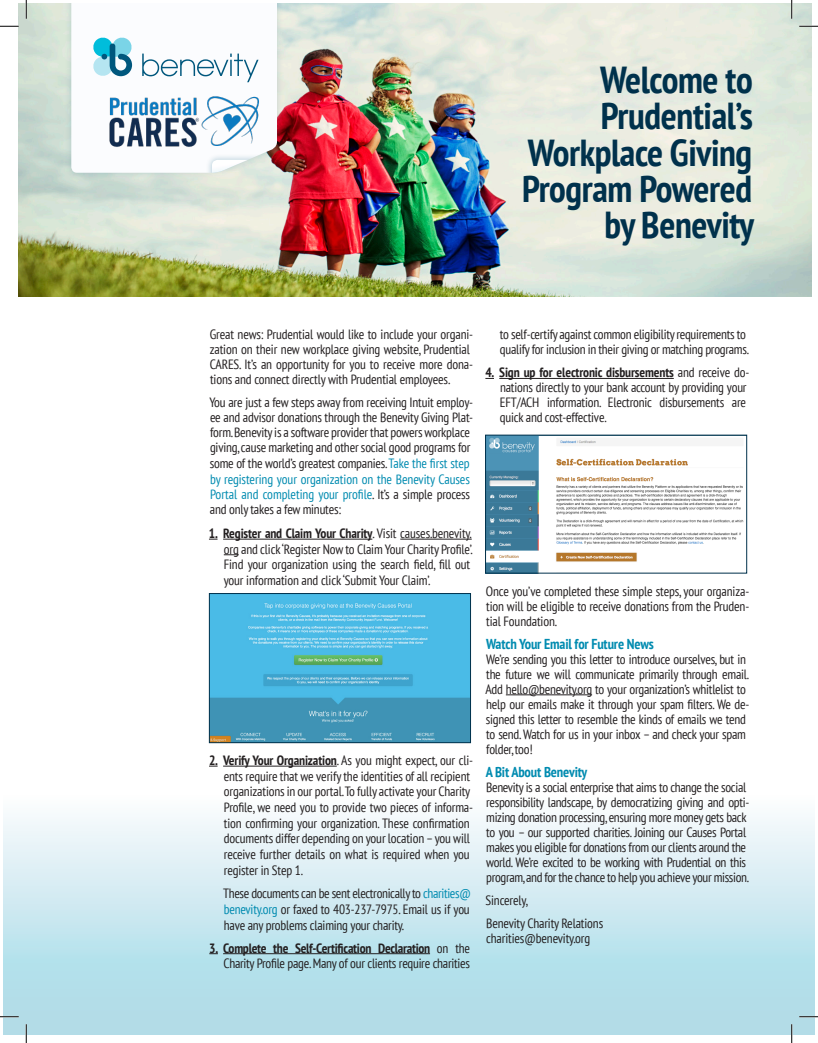
<style>
.page{position:relative;width:818px;height:1043px;background:#fff}
.page>*{position:absolute;margin:0;border:0;box-sizing:border-box;transform-origin:0 0}
.t1{font:700 condensed 37.5px/36.2px "PT Sans";letter-spacing:-.01em;color:#00314c;text-align:right}
.Sub_Head{font:700 condensed 14.38px "PT Sans";letter-spacing:-.01em;color:#008bb0}
.Body{font:condensed 13.5px/15px "PT Sans";letter-spacing:-.015em;color:#231f20}
.s1{color:#008bb0}
.s2{font-weight:700}
</style>
<div class="page">
<img style="left:18px;top:4px;width:793px;height:292px">
<div style="left:4px;top:772px;width:810px;height:262px;background:linear-gradient(to bottom,#fff,#a4d7e5)"></div>
<hr style="left:223px;top:539px;width:149px;height:1px;background:#231f20">
<hr style="left:400px;top:539px;width:71px;height:1px;background:#231f20">
<svg style="left:224px;top:554px;width:15px;height:1px"></svg>
<hr style="left:223px;top:765px;width:114px;height:1px;background:#231f20">
<hr style="left:223px;top:953px;width:207px;height:1px;background:#231f20">
<hr style="left:499px;top:378px;width:174px;height:1px;background:#231f20">
<hr style="left:506px;top:694px;width:86px;height:1px;background:#231f20">
<img style="left:211px;top:595px;width:258px;height:146px">
<div style="left:209px;top:593px;width:262px;height:150px;border:1px solid #00314c"></div>
<img style="left:487px;top:437px;width:257px;height:134px">
<div style="left:485px;top:435px;width:262px;height:138px;border:1px solid #00314c"></div>
<div style="left:65px;top:4px;width:218px;height:175px;background:#00577d;opacity:.15"></div>
<svg style="left:71px;top:4px;width:206px;height:169px"></svg>
<div style="left:205px;top:153px;width:72px;height:20px;background:#00577d;opacity:.3"></div>
<svg style="left:92px;top:37px;width:40px;height:28px"></svg>
<svg style="left:142px;top:54px;width:116px;height:11px"></svg>
<img style="left:86px;top:65px;width:190px;height:114px">
<svg style="left:0;top:25px;width:19px;height:2px"></svg>
<svg style="left:799px;top:25px;width:19px;height:2px"></svg>
<svg style="left:0;top:1015px;width:19px;height:2px"></svg>
<svg style="left:799px;top:1015px;width:19px;height:2px"></svg>
<svg style="left:25px;top:0;width:2px;height:19px"></svg>
<svg style="left:25px;top:1024px;width:2px;height:18px"></svg>
<svg style="left:790px;top:0;width:2px;height:19px"></svg>
<svg style="left:790px;top:1024px;width:2px;height:18px"></svg>
<p class="t1" style="left:522px;top:61px;width:234px">Welcome to<br>Prudential’s<br>Workplace Giving<br>Program Powered by Benevity</p>
<p class="Body" style="left:210px;top:327px;width:265px">Great news: Prudential would like to include your organi&shy;zation on their new workplace giving website, Prudential CARES. It’s an opportunity for you to receive more dona&shy;tions and connect directly with Prudential employees.</p>
<p class="Body" style="left:209px;top:395px;width:265px">You are just a few steps away from receiving Intuit employ&shy;ee and advisor donations through the Benevity Giving Plat&shy;form. Benevity is a software provider that powers workplace giving, cause marketing and other social good programs for some of the world’s greatest companies. <span class="s1">Take the first step by registering your organization on the Benevity Causes Portal and completing your profile</span>. It’s a simple process and only takes a few minutes:</p>
<p class="Body" style="left:224px;top:525px;width:250px;line-height:15.6px;text-indent:-15px"><span class="s2">1. Register and Claim Your Charity</span>. Visit causes.benevity. org and click ‘Register Now to Claim Your Charity Profile’.<br>Find your organization using the search field, fill out your information and click ‘Submit Your Claim’.</p>
<p class="Body" style="left:224px;top:752px;width:251px;line-height:15.6px;text-indent:-15px"><span class="s2">2. Verify Your Organization</span>. As you might expect, our cli&shy;ents require that we verify the identities of all recipient organizations in our portal. To fully activate your Charity Profile, we need you to provide two pieces of informa&shy;tion confirming your organization. These confirmation documents differ depending on your location – you will receive further details on what is required when you register in Step 1.</p>
<p class="Body" style="left:223px;top:885px;width:249px;line-height:15.6px;text-align:justify">These documents can be sent electronically to <span class="s1">charities@ benevity.org</span> or faxed to 403-237-7975. Email us if you have any problems claiming your charity.</p>
<p class="Body" style="left:209px;top:940px;width:262px;text-align:right"><span class="s2">3. Complete the Self-Certification Declaration</span> on the<br>Charity Profile page. Many of our clients require charities</p>
<p class="Body" style="left:500px;top:327px;width:250px">to self-certify against common eligibility requirements to qualify for inclusion in their giving or matching programs.</p>
<p class="Body" style="left:500px;top:365px;width:251px;text-indent:-15px"><span class="s2">4. Sign up for electronic disbursements</span> and receive do&shy;nations directly to your bank account by providing your EFT/ACH information. Electronic disbursements are quick and cost-effective.</p>
<p class="Body" style="left:486px;top:583px;width:265px;text-align:justify">Once you’ve completed these simple steps, your organiza&shy;tion will be eligible to receive donations from the Pruden&shy;tial Foundation.</p>
<p class="Sub_Head" style="left:486px;top:634px;width:169px">Watch Your Email for Future News</p>
<p class="Body" style="left:485px;top:651px;width:265px">We’re sending you this letter to introduce ourselves, but in the future we will communicate primarily through email.<br>Add hello@benevity.org to your organization’s whitlelist to help our emails make it through your spam filters. We de&shy;signed this letter to resemble the kinds of emails we tend to send. Watch for us in your inbox – and check your spam folder, too!</p>
<p class="Sub_Head" style="left:485px;top:762px;width:103px">A Bit About Benevity</p>
<p class="Body" style="left:486px;top:779px;width:264px">Benevity is a social enterprise that aims to change the social responsibility landscape, by democratizing giving and opti&shy;mizing donation processing, ensuring more money gets back to you – our supported charities. Joining our Causes Portal makes you eligible for donations from our clients around the world. We’re excited to be working with Prudential on this program, and for the chance to help you achieve your mission.</p>
<p class="Body" style="left:485px;top:892px;width:44px">Sincerely,</p>
<p class="Body" style="left:486px;top:915px;width:119px">Benevity Charity Relations</p>
<p class="Body" style="left:486px;top:930px;width:106px">charities@benevity.org</p>
</div>
